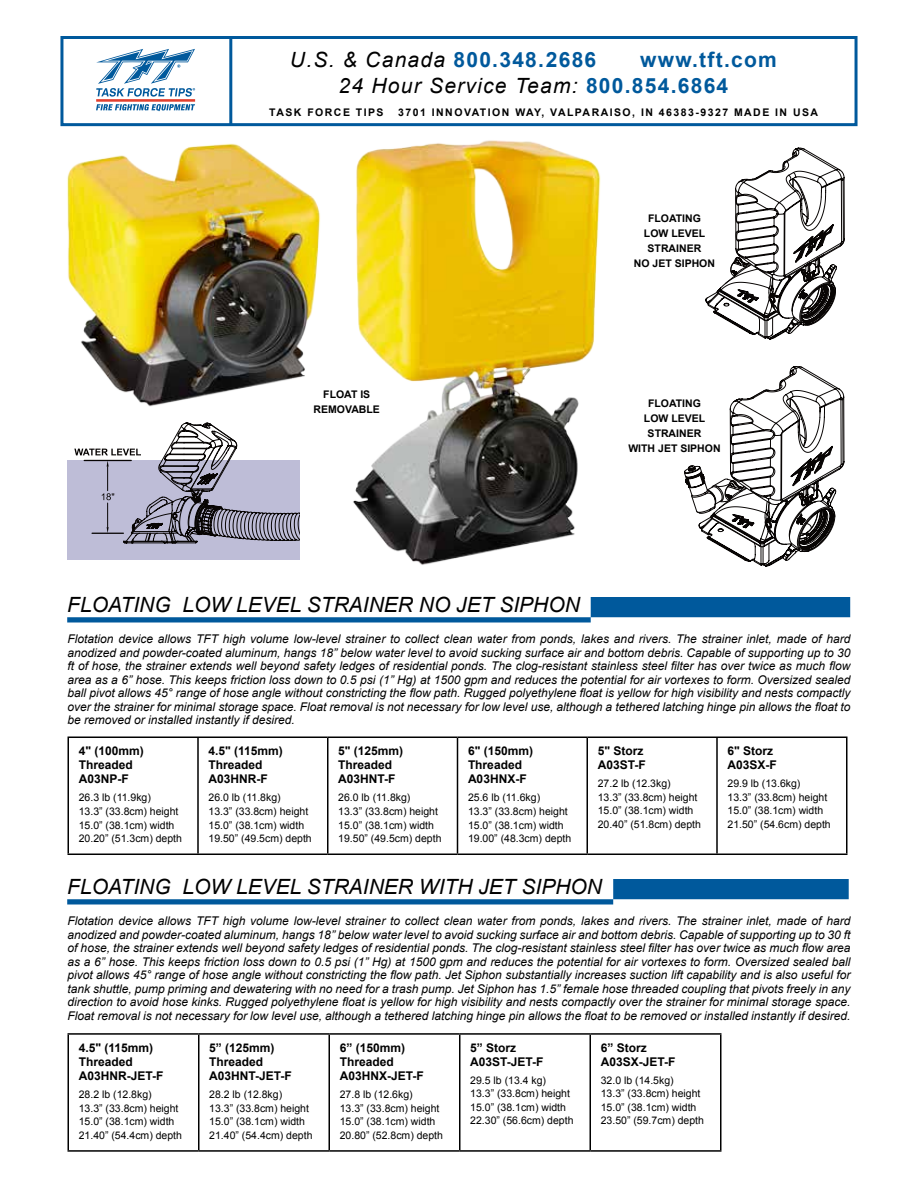
<style>
.page{position:relative;width:918px;height:1188px;background:#fff}
.page>*{position:absolute;margin:0;border:0;box-sizing:border-box;transform-origin:0 0}
.t1{font:italic 21px "Arial";color:#000}
.t2{font:700 21px/26.2px "Arial";letter-spacing:.06em;color:#00599c}
.t3{font:italic 12px/13.5px "Arial";color:#000;text-align:justify}
.t4{font:700 12px/14.2px "Arial";color:#000}
.t5{font:10.5px/13.5px "Arial";color:#000}
.t6{font:700 10.5px/15px "Arial";color:#000;text-align:center}
.t7{font:700 10.5px "Arial";letter-spacing:.14em;color:#000}
.s1{font-weight:400;font-style:italic;color:#000}
</style>
<div class="page">
<div style="left:60px;top:36px;width:798px;height:90px;border:3px solid #00599c"></div>
<hr style="left:229px;top:38px;width:3px;height:87px;background:#00599c">
<svg style="left:96px;top:49px;width:99px;height:62px"></svg>
<svg style="left:67px;top:879px;width:782px;height:25px"></svg>
<svg style="left:67px;top:597px;width:783px;height:25px"></svg>
<div style="left:67px;top:461px;width:233px;height:99px;background:#bebdd7"></div>
<svg style="left:74px;top:423px;width:226px;height:120px"></svg>
<img style="left:353px;top:140px;width:248px;height:425px">
<img style="left:67px;top:143px;width:253px;height:264px">
<hr style="left:68px;top:1033px;width:131px;height:2px;background:#000">
<hr style="left:68px;top:1035px;width:1px;height:115px;background:#000">
<hr style="left:199px;top:1033px;width:130px;height:2px;background:#000">
<hr style="left:198px;top:1035px;width:2px;height:115px;background:#000">
<hr style="left:329px;top:1033px;width:131px;height:2px;background:#000">
<hr style="left:329px;top:1035px;width:1px;height:115px;background:#000">
<hr style="left:460px;top:1033px;width:130px;height:2px;background:#000">
<hr style="left:459px;top:1035px;width:2px;height:115px;background:#000">
<hr style="left:590px;top:1033px;width:132px;height:2px;background:#000">
<hr style="left:590px;top:1035px;width:1px;height:115px;background:#000">
<hr style="left:720px;top:1035px;width:2px;height:115px;background:#000">
<hr style="left:68px;top:1150px;width:131px;height:2px;background:#000">
<hr style="left:199px;top:1150px;width:130px;height:2px;background:#000">
<hr style="left:329px;top:1150px;width:131px;height:2px;background:#000">
<hr style="left:460px;top:1150px;width:130px;height:2px;background:#000">
<hr style="left:590px;top:1150px;width:132px;height:2px;background:#000">
<hr style="left:68px;top:737px;width:130px;height:1px;background:#000">
<hr style="left:68px;top:738px;width:1px;height:116px;background:#000">
<hr style="left:198px;top:737px;width:130px;height:1px;background:#000">
<hr style="left:197px;top:738px;width:2px;height:116px;background:#000">
<hr style="left:328px;top:737px;width:130px;height:1px;background:#000">
<hr style="left:327px;top:738px;width:1px;height:116px;background:#000">
<hr style="left:458px;top:737px;width:129px;height:1px;background:#000">
<hr style="left:457px;top:738px;width:1px;height:116px;background:#000">
<hr style="left:587px;top:737px;width:130px;height:1px;background:#000">
<hr style="left:586px;top:738px;width:2px;height:116px;background:#000">
<hr style="left:717px;top:737px;width:131px;height:1px;background:#000">
<hr style="left:716px;top:738px;width:2px;height:116px;background:#000">
<hr style="left:846px;top:738px;width:2px;height:116px;background:#000">
<hr style="left:68px;top:854px;width:130px;height:1px;background:#000">
<hr style="left:198px;top:854px;width:130px;height:1px;background:#000">
<hr style="left:328px;top:854px;width:130px;height:1px;background:#000">
<hr style="left:458px;top:854px;width:129px;height:1px;background:#000">
<hr style="left:587px;top:854px;width:130px;height:1px;background:#000">
<hr style="left:717px;top:854px;width:131px;height:1px;background:#000">
<svg style="left:706px;top:148px;width:138px;height:191px"></svg>
<svg style="left:684px;top:366px;width:160px;height:200px"></svg>
<h1 class="t2" style="left:290px;top:47px;width:308px"><span class="s1">U.S. &amp; Canada</span> 800.348.2686</h1>
<h1 class="t2" style="left:338px;top:47px;width:440px;text-indent:302px">www.tft.com<br><span class="s1">24 Hour Service Team:</span> 800.854.6864</h1>
<p class="t7" style="left:269px;top:105px;width:116px">TASK FORCE TIPS</p>
<p class="t7" style="left:398px;top:105px;width:421px">3701 INNOVATION WAY, VALPARAISO, IN 46383-9327 MADE IN USA</p>
<p class="t6" style="left:314px;top:387px;width:68px">FLOAT IS<br>REMOVABLE</p>
<p class="t6" style="left:634px;top:211px;width:83px">FLOATING<br>LOW LEVEL<br>STRAINER<br>NO JET SIPHON</p>
<p class="t6" style="left:628px;top:396px;width:94px">FLOATING<br>LOW LEVEL<br>STRAINER<br>WITH JET SIPHON</p>
<h1 class="t1" style="left:67px;top:591px;width:514px">FLOATING LOW LEVEL STRAINER NO JET SIPHON</h1>
<p class="t3" style="left:68px;top:633px;width:785px">Flotation device allows TFT high volume low-level strainer to collect clean water from ponds, lakes and rivers. The strainer inlet, made of hard anodized and powder-coated aluminum, hangs 18” below water level to avoid sucking surface air and bottom debris. Capable of supporting up to 30 ft of hose, the strainer extends well beyond safety ledges of residential ponds. The clog-resistant stainless steel filter has over twice as much flow area as a 6” hose. This keeps friction loss down to 0.5 psi (1” Hg) at 1500 gpm and reduces the potential for air vortexes to form. Oversized sealed ball pivot allows 45° range of hose angle without constricting the flow path. Rugged polyethylene float is yellow for high visibility and nests compactly over the strainer for minimal storage space. Float removal is not necessary for low level use, although a tethered latching hinge pin allows the float to be removed or installed instantly if desired.</p>
<p class="t4" style="left:79px;top:744px;width:67px">4" (100mm)<br>Threaded<br>A03NP-F</p>
<p class="t5" style="left:79px;top:791px;width:105px">26.3 lb (11.9kg)<br>13.3” (33.8cm) height<br>15.0” (38.1cm) width<br>20.20” (51.3cm) depth</p>
<p class="t4" style="left:208px;top:744px;width:76px">4.5" (115mm)<br>Threaded<br>A03HNR-F</p>
<p class="t5" style="left:208px;top:791px;width:105px">26.0 lb (11.8kg)<br>13.3” (33.8cm) height<br>15.0” (38.1cm) width<br>19.50” (49.5cm) depth</p>
<p class="t4" style="left:338px;top:744px;width:67px">5" (125mm)<br>Threaded<br>A03HNT-F</p>
<p class="t5" style="left:338px;top:791px;width:105px">26.0 lb (11.8kg)<br>13.3” (33.8cm) height<br>15.0” (38.1cm) width<br>19.50” (49.5cm) depth</p>
<p class="t4" style="left:468px;top:744px;width:67px">6" (150mm)<br>Threaded<br>A03HNX-F</p>
<p class="t5" style="left:468px;top:791px;width:105px">25.6 lb (11.6kg)<br>13.3” (33.8cm) height<br>15.0” (38.1cm) width<br>19.00” (48.3cm) depth</p>
<p class="t4" style="left:598px;top:744px;width:50px">5" Storz<br>A03ST-F</p>
<p class="t5" style="left:598px;top:777px;width:105px">27.2 lb (12.3kg)<br>13.3” (33.8cm) height<br>15.0” (38.1cm) width<br>20.40” (51.8cm) depth</p>
<h1 class="t1" style="left:67px;top:873px;width:536px">FLOATING LOW LEVEL STRAINER WITH JET SIPHON</h1>
<p class="t4" style="left:728px;top:744px;width:51px">6" Storz<br>A03SX-F</p>
<p class="t5" style="left:728px;top:777px;width:105px">29.9 lb (13.6kg)<br>13.3” (33.8cm) height<br>15.0” (38.1cm) width<br>21.50” (54.6cm) depth</p>
<p class="t3" style="left:68px;top:915px;width:785px">Flotation device allows TFT high volume low-level strainer to collect clean water from ponds, lakes and rivers. The strainer inlet, made of hard anodized and powder-coated aluminum, hangs 18” below water level to avoid sucking surface air and bottom debris. Capable of supporting up to 30 ft of hose, the strainer extends well beyond safety ledges of residential ponds. The clog-resistant stainless steel filter has over twice as much flow area as a 6” hose. This keeps friction loss down to 0.5 psi (1” Hg) at 1500 gpm and reduces the potential for air vortexes to form. Oversized sealed ball pivot allows 45° range of hose angle without constricting the flow path. Jet Siphon substantially increases suction lift capability and is also useful for tank shuttle, pump priming and dewatering with no need for a trash pump. Jet Siphon has 1.5” female hose threaded coupling that pivots freely in any direction to avoid hose kinks. Rugged polyethylene float is yellow for high visibility and nests compactly over the strainer for minimal storage space.<br>Float removal is not necessary for low level use, although a tethered latching hinge pin allows the float to be removed or installed instantly if desired.</p>
<p class="t4" style="left:79px;top:1040px;width:86px">4.5" (115mm)<br>Threaded<br>A03HNR-JET-F</p>
<p class="t5" style="left:79px;top:1088px;width:105px">28.2 lb (12.8kg)<br>13.3” (33.8cm) height<br>15.0” (38.1cm) width<br>21.40” (54.4cm) depth</p>
<p class="t4" style="left:209px;top:1040px;width:84px">5” (125mm)<br>Threaded<br>A03HNT-JET-F</p>
<p class="t5" style="left:209px;top:1088px;width:105px">28.2 lb (12.8kg)<br>13.3” (33.8cm) height<br>15.0” (38.1cm) width<br>21.40” (54.4cm) depth</p>
<p class="t4" style="left:340px;top:1040px;width:86px">6” (150mm)<br>Threaded<br>A03HNX-JET-F</p>
<p class="t5" style="left:340px;top:1088px;width:105px">27.8 lb (12.6kg)<br>13.3” (33.8cm) height<br>15.0” (38.1cm) width<br>20.80” (52.8cm) depth</p>
<p class="t4" style="left:470px;top:1040px;width:75px">5” Storz<br>A03ST-JET-F</p>
<p class="t5" style="left:470px;top:1073px;width:105px">29.5 lb (13.4 kg)<br>13.3” (33.8cm) height<br>15.0” (38.1cm) width<br>22.30” (56.6cm) depth</p>
<p class="t4" style="left:601px;top:1040px;width:76px">6” Storz<br>A03SX-JET-F</p>
<p class="t5" style="left:601px;top:1073px;width:105px">32.0 lb (14.5kg)<br>13.3” (33.8cm) height<br>15.0” (38.1cm) width<br>23.50” (59.7cm) depth</p>
</div>
